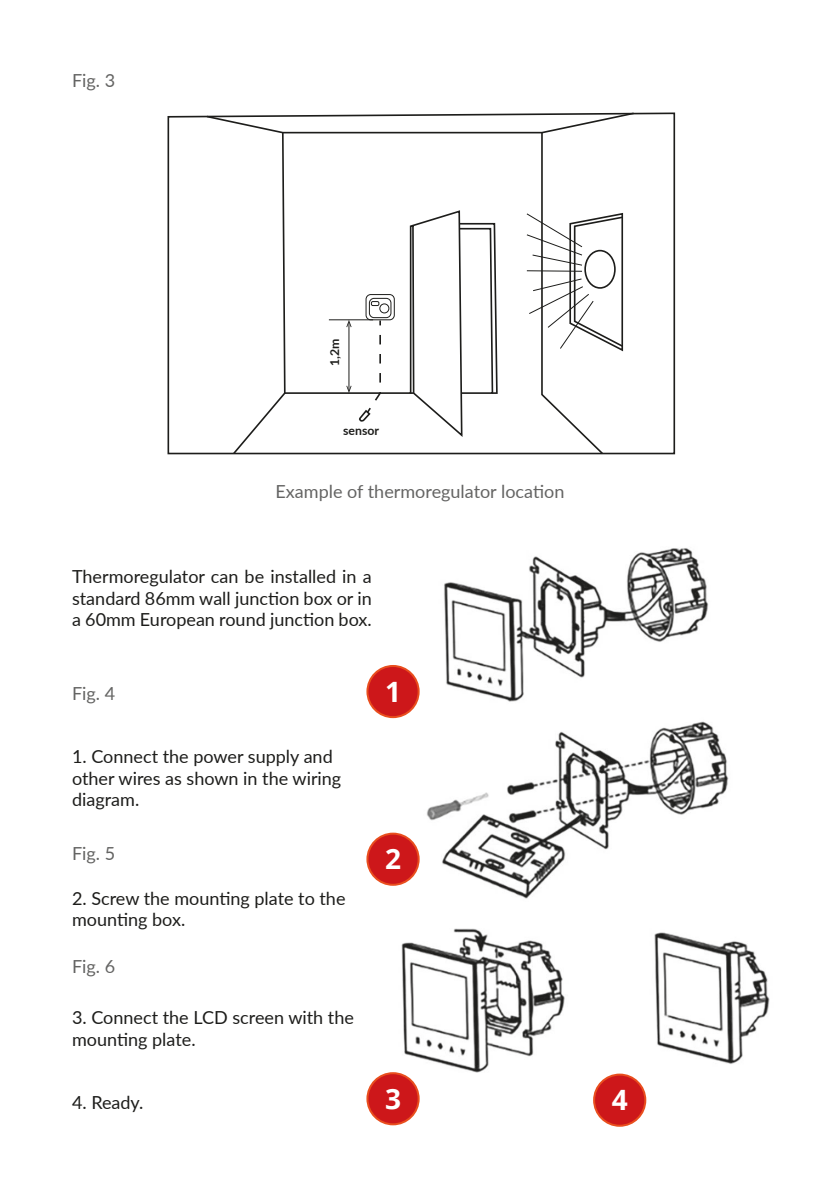
<style>
.page{position:relative;width:840px;height:1191px;background:#fff}
.page>*{position:absolute;margin:0;border:0;box-sizing:border-box;transform-origin:0 0}
.t1{font:700 28px "Open Sans";color:#fff}
.t2{font:18px/21.6px "Lato";color:#1d1d1b}
.t3{font:18px "Lato";color:#646463}
.t4{font:700 12.2px "Lato";color:#1d1d1b}
</style>
<div class="page">
<svg style="left:167px;top:112px;width:508px;height:343px"></svg>
<svg style="left:205px;top:112px;width:430px;height:343px"></svg>
<img style="left:397px;top:548px;width:373px;height:541px">
<div style="left:367px;top:666px;width:51px;height:51px;background:#cd171a;border-radius:50%"></div>
<div style="left:366px;top:665px;width:53px;height:53px;border:2px solid #e94e1e;border-radius:50%"></div>
<div style="left:367px;top:833px;width:51px;height:51px;background:#cd171a;border-radius:50%"></div>
<div style="left:366px;top:832px;width:53px;height:53px;border:2px solid #e94e1e;border-radius:50%"></div>
<div style="left:367px;top:1073px;width:51px;height:51px;background:#cd171a;border-radius:50%"></div>
<div style="left:366px;top:1072px;width:53px;height:53px;border:2px solid #e94e1e;border-radius:50%"></div>
<div style="left:593px;top:1074px;width:52px;height:51px;background:#cd171a;border-radius:50%"></div>
<div style="left:592px;top:1073px;width:54px;height:53px;border:2px solid #e94e1e;border-radius:50%"></div>
<p class="t3" style="left:72px;top:67px;width:45px">Fig. 3</p>
<p class="t4" style="left:325px;top:366px;width:29px;rotate:-90deg">1,2m</p>
<p class="t4" style="left:343px;top:422px;width:37px">sensor</p>
<p class="t3" style="left:275px;top:478px;width:290px">Example of thermoregulator location</p>
<p class="t2" style="left:72px;top:565px;width:301px;text-align:justify">Thermoregulator can be installed in a standard 86mm wall junction box or in a 60mm European round junction box.</p>
<p class="t3" style="left:72px;top:681px;width:45px">Fig. 4</p>
<p class="t2" style="left:72px;top:745px;width:270px">1. Connect the power supply and other wires as shown in the wiring diagram.</p>
<p class="t3" style="left:72px;top:840px;width:45px">Fig. 5</p>
<p class="t2" style="left:72px;top:886px;width:275px">2. Screw the mounting plate to the mounting box.</p>
<p class="t3" style="left:72px;top:953px;width:45px">Fig. 6</p>
<p class="t2" style="left:72px;top:1006px;width:283px">3. Connect the LCD screen with the mounting plate.</p>
<p class="t2" style="left:72px;top:1090px;width:73px">4. Ready.</p>
<h1 class="t1" style="left:385px;top:672px;width:17px">1</h1>
<h1 class="t1" style="left:385px;top:839px;width:17px">2</h1>
<h1 class="t1" style="left:385px;top:1079px;width:17px">3</h1>
<h1 class="t1" style="left:611px;top:1080px;width:17px">4</h1>
</div>
